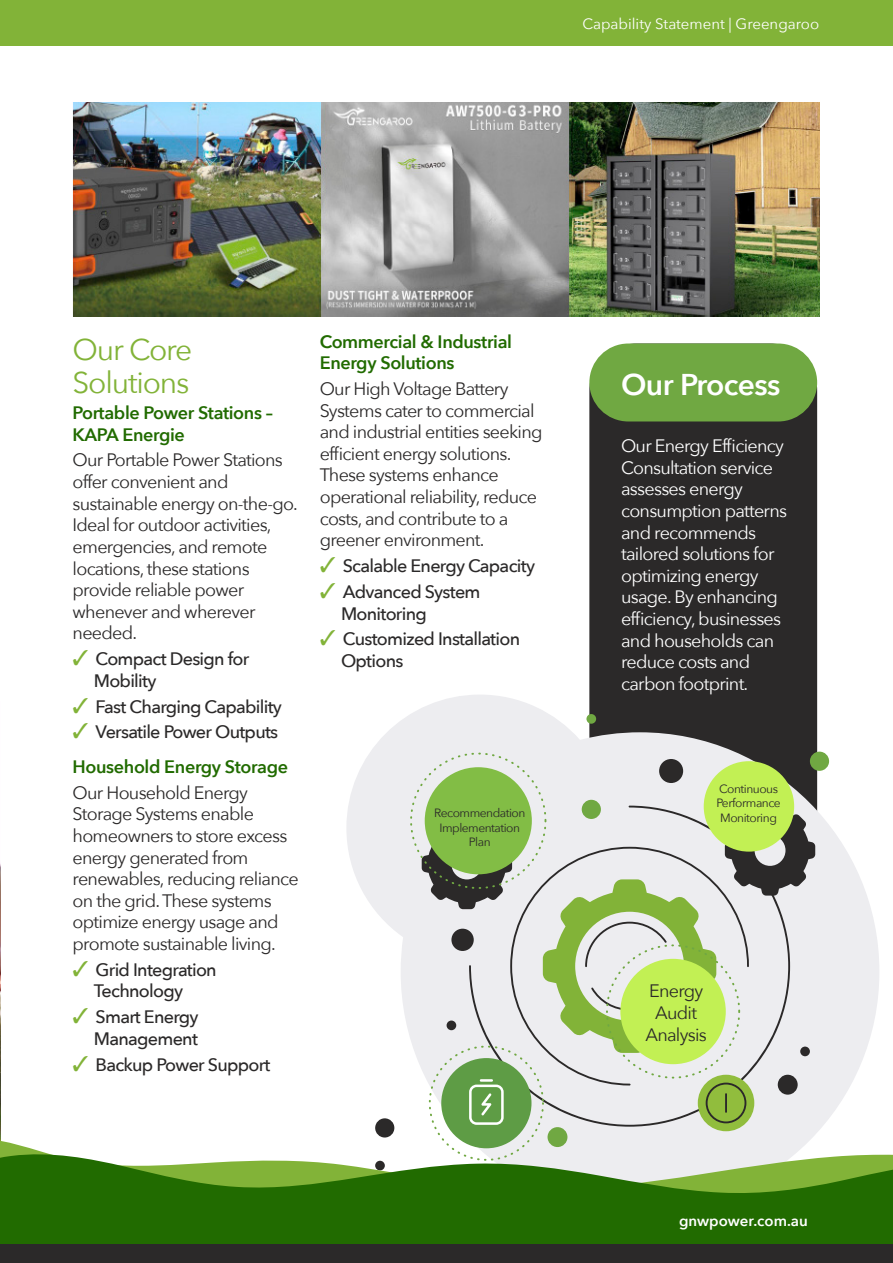
<style>
.page{position:relative;width:893px;height:1263px;background:#fff}
.page>*{position:absolute;margin:0;border:0;box-sizing:border-box;transform-origin:0 0}
.t1{font:30px/33.6px "Avenir Next";letter-spacing:-.04em;color:#82b338}
.t2{font:600 30px "Avenir Next";letter-spacing:-.02em;color:#fff}
.t3{font:18px/21.6px "Avenir Next";letter-spacing:-.04em;color:#2b2929}
.t4{font:18px/21.6px "Avenir Next";letter-spacing:-.04em;color:#fff}
.t5{font:500 18px/21.6px "Avenir Next";letter-spacing:-.04em;color:#2b2929}
.t6{font:600 18px/21.6px "Avenir Next";letter-spacing:-.02em;color:#216b00}
.t7{font:15px "Avenir Next";color:#fff}
.t8{font:600 15px "Avenir Next";color:#fff}
.t9{font:12px/14.4px "Avenir Next";letter-spacing:-.04em;color:#2b2929;text-align:center}
.s1{color:#82b338}
.s2{font-weight:500;color:#2b2929}
</style>
<div class="page">
<div style="left:589px;top:343px;width:228px;height:610px;background:#2b2929;border-radius:47px"></div>
<div style="left:589px;top:343px;width:228px;height:78px;background:#70a842;border-radius:39px"></div>
<svg style="left:346px;top:694px;width:533px;height:440px;fill:#ededf0"></svg>
<svg style="left:410px;top:753px;width:405px;height:381px"></svg>
<hr style="left:725px;top:1093px;width:2px;height:20px;background:#2b2929">
<div style="left:778px;top:1075px;width:20px;height:20px;background:#2b2929;border-radius:50%"></div>
<div style="left:547px;top:1127px;width:20px;height:20px;background:#70a842;border-radius:50%"></div>
<div style="left:800px;top:1046px;width:10px;height:10px;background:#2b2929;border-radius:50%"></div>
<div style="left:447px;top:1020px;width:9px;height:10px;background:#2b2929;border-radius:50%"></div>
<div style="left:586px;top:714px;width:10px;height:10px;background:#70a842;border-radius:50%"></div>
<div style="left:451px;top:929px;width:23px;height:22px;background:#2b2929;border-radius:50%"></div>
<div style="left:659px;top:759px;width:24px;height:24px;background:#2b2929;border-radius:50%"></div>
<div style="left:810px;top:752px;width:19px;height:19px;background:#70a842;border-radius:50%"></div>
<div style="left:375px;top:1118px;width:19px;height:19px;background:#2b2929;border-radius:50%"></div>
<div style="left:582px;top:800px;width:19px;height:19px;background:#70a842;border-radius:50%"></div>
<img style="left:0;top:702px;width:1px;height:561px">
<svg style="left:0;top:1134px;width:815px;height:17px"></svg>
<svg style="left:0;top:1151px;width:893px;height:93px;fill:#216b00"></svg>
<div style="left:0;top:1244px;width:893px;height:19px;background:#2b2929"></div>
<div style="left:0;top:0;width:893px;height:46px;background:#82b338"></div>
<img style="left:73px;top:102px;width:746px;height:214px">
<p class="t7" style="left:582px;top:11px;width:238px">Capability Statement | Greengaroo</p>
<p class="t1" style="left:73px;top:331px;width:121px">Our Core<br>Solutions</p>
<p class="t6" style="left:73px;top:401px;width:202px">Portable Power Stations –<br>KAPA Energie</p>
<p class="t3" style="left:73px;top:449px;width:227px">Our Portable Power Stations offer convenient and sustainable energy on-the-go.<br>Ideal for outdoor activities, emergencies, and remote locations, these stations provide reliable power whenever and wherever needed.</p>
<p class="t5" style="left:94px;top:647px;width:157px;text-indent:-21px"><span class="s1">✓</span> Compact Design for<br>Mobility</p>
<p class="t5" style="left:73px;top:695px;width:211px"><span class="s1">✓</span> Fast Charging Capability</p>
<p class="t6" style="left:73px;top:714px;width:217px;line-height:34.3px"><span class="s1">✓</span> <span class="s2">Versatile Power Outputs<br></span>Household Energy Storage</p>
<p class="t3" style="left:73px;top:781px;width:228px">Our Household Energy<br>Storage Systems enable homeowners to store excess energy generated from renewables, reducing reliance on the grid. These systems optimize energy usage and promote sustainable living.</p>
<p class="t5" style="left:94px;top:958px;width:124px;text-indent:-21px"><span class="s1">✓</span> Grid Integration<br>Technology</p>
<p class="t5" style="left:73px;top:1005px;width:127px;text-align:right"><span class="s1">✓</span> Smart Energy<br>Management</p>
<p class="t5" style="left:73px;top:1053px;width:199px"><span class="s1">✓</span> Backup Power Support</p>
<p class="t6" style="left:320px;top:330px;width:194px">Commercial &amp; Industrial<br>Energy Solutions</p>
<p class="t3" style="left:320px;top:377px;width:224px">Our High Voltage Battery<br>Systems cater to commercial and industrial entities seeking efficient energy solutions.<br>These systems enhance operational reliability, reduce costs, and contribute to a greener environment.</p>
<p class="t5" style="left:320px;top:554px;width:217px"><span class="s1">✓</span> Scalable Energy Capacity</p>
<p class="t5" style="left:341px;top:580px;width:141px;text-indent:-21px"><span class="s1">✓</span> Advanced System<br>Monitoring</p>
<p class="t5" style="left:341px;top:628px;width:181px;text-indent:-21px"><span class="s1">✓</span> Customized Installation<br>Options</p>
<p class="t9" style="left:434px;top:805px;width:93px">Recommendation<br>Implementation<br>Plan</p>
<p class="t2" style="left:621px;top:358px;width:161px">Our Process</p>
<p class="t4" style="left:621px;top:434px;width:167px">Our Energy Efficiency<br>Consultation service assesses energy consumption patterns and recommends tailored solutions for optimizing energy usage. By enhancing efficiency, businesses and households can reduce costs and carbon footprint.</p>
<p class="t9" style="left:716px;top:781px;width:66px">Continuous<br>Performance<br>Monitoring</p>
<p class="t3" style="left:645px;top:979px;width:63px;text-align:center">Energy<br>Audit<br>Analysis</p>
<p class="t8" style="left:679px;top:1208px;width:130px">gnwpower.com.au</p>
</div>
